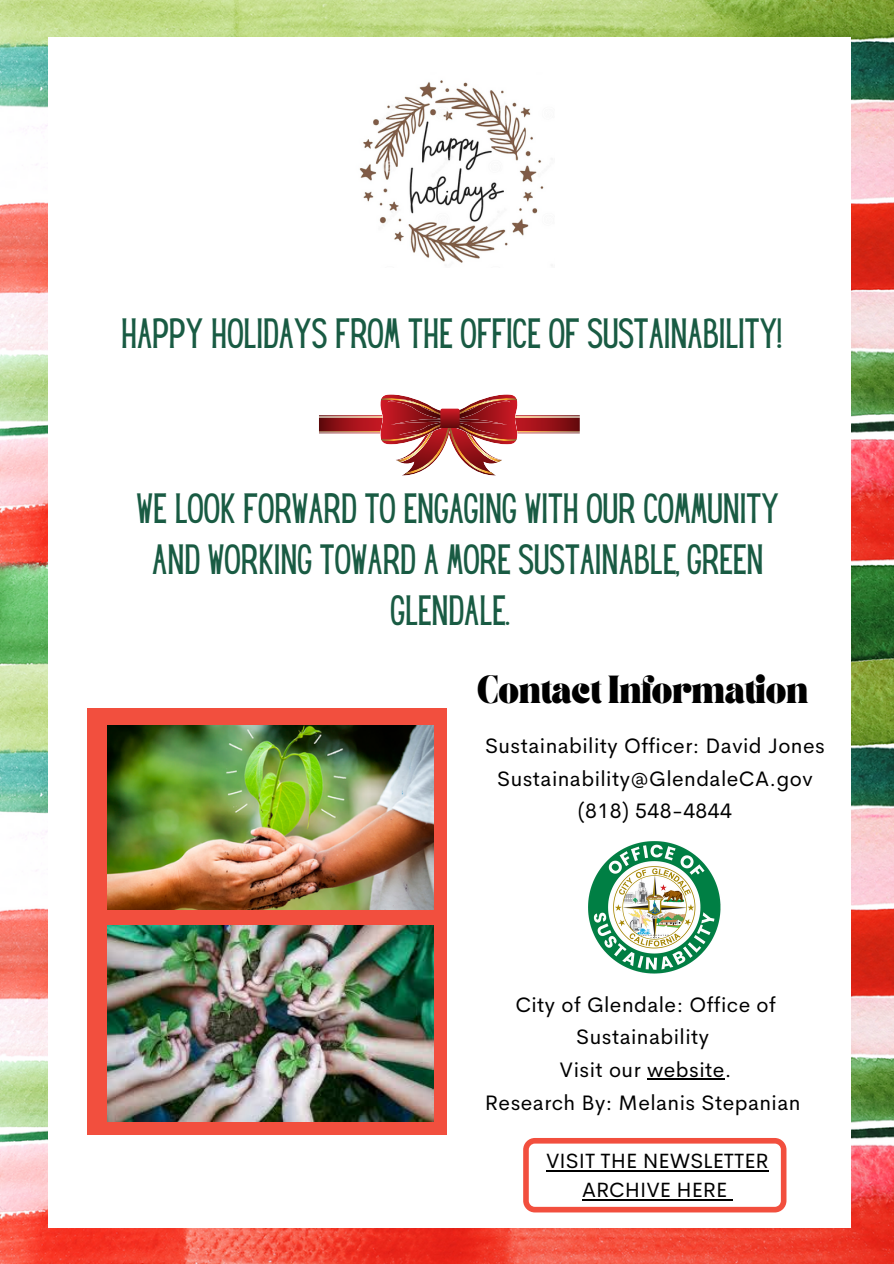
<style>
.page{position:relative;width:894px;height:1264px;background:#fff}
.page>*{position:absolute;margin:0;border:0;box-sizing:border-box;transform-origin:0 0}
.t1{font:37.05px/51px "Hey Gotcha";color:#195b43;text-align:center}
.t2{font:700 24px "TANASHFORD";letter-spacing:-.02em;color:#000}
.t3{font:21px/32.7px "Cerebri Sans";letter-spacing:.02em;color:#000;text-align:center}
.t4{font:20.7px/28.8px "Cerebri Sans";color:#000;text-align:center}
</style>
<div class="page">
<img style="left:0;top:0;width:893px;height:1263px">
<div style="left:49px;top:37px;width:801px;height:1190px;background:#fff"></div>
<svg style="left:523px;top:1138px;width:263px;height:74px"></svg>
<img style="left:588px;top:841px;width:133px;height:133px">
<hr style="left:647px;top:1078px;width:77px;height:1px;background:#000">
<div style="left:87px;top:707px;width:359px;height:427px;background:#f24f3e"></div>
<img style="left:107px;top:925px;width:326px;height:196px">
<img style="left:107px;top:725px;width:326px;height:184px">
<svg style="left:319px;top:394px;width:260px;height:81px"></svg>
<div style="left:440px;top:408px;width:19px;height:20px;background:linear-gradient(to bottom,#d41b27,#680a0c);border-radius:2px"></div>
<img style="left:359px;top:80px;width:193px;height:186px">
<p class="t1" style="left:121px;top:312px;width:661px">HAPPY HOLIDAYS FROM THE OFFICE OF SUSTAINABILITY!</p>
<p class="t1" style="left:137px;top:486px;width:644px">WE LOOK FORWARD TO ENGAGING WITH OUR COMMUNITY<br>AND WORKING TOWARD A MORE SUSTAINABLE, GREEN<br>GLENDALE.</p>
<p class="t2" style="left:477px;top:673px;width:333px">Contact Information</p>
<p class="t3" style="left:485px;top:729px;width:341px">Sustainability Officer: David Jones</p>
<p class="t3" style="left:497px;top:761px;width:317px">Sustainability@GlendaleCA.gov</p>
<p class="t3" style="left:577px;top:794px;width:155px">(818) 548-4844</p>
<p class="t3" style="left:515px;top:987px;width:262px">City of Glendale: Office of<br>Sustainability</p>
<p class="t3" style="left:559px;top:1053px;width:173px">Visit our website.</p>
<p class="t3" style="left:484px;top:1085px;width:317px">Research By: Melanis Stepanian</p>
<p class="t4" style="left:546px;top:1146px;width:224px">VISIT THE NEWSLETTER<br>ARCHIVE HERE</p>
</div>
